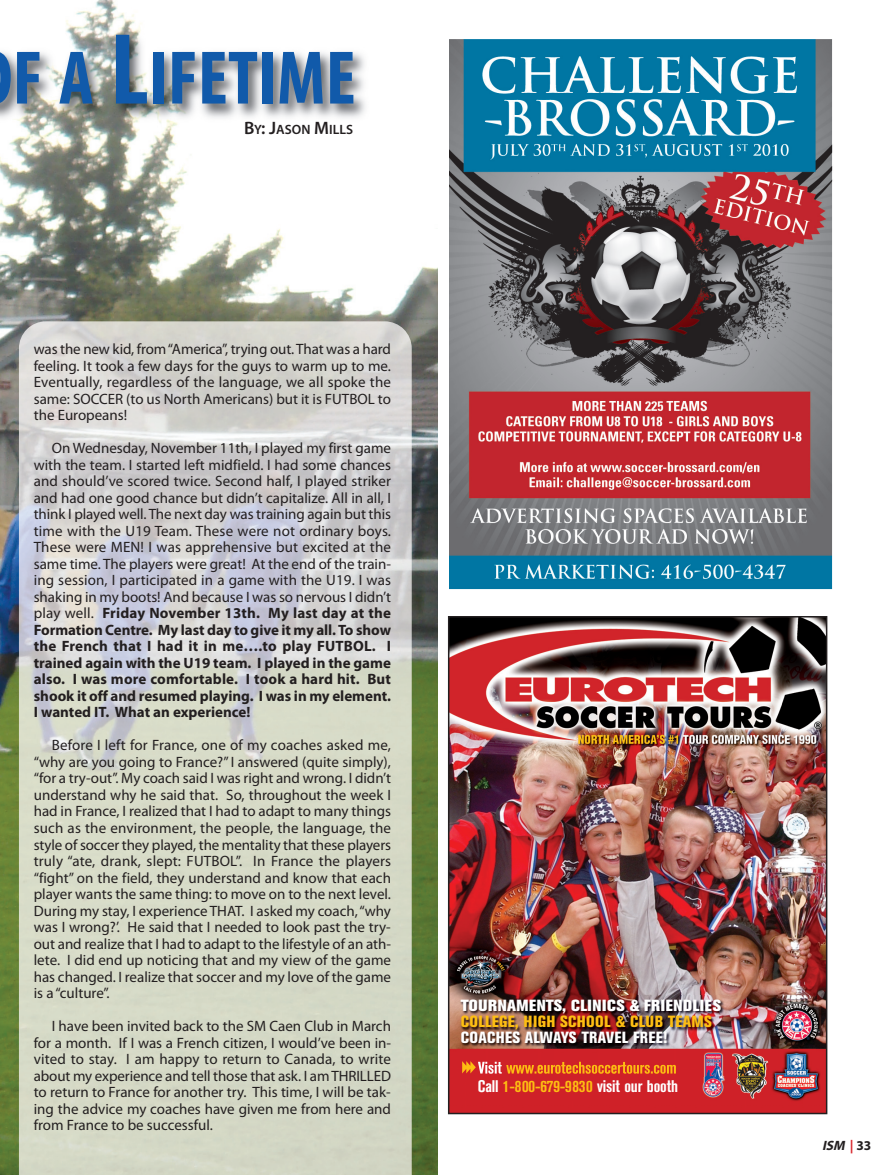
<style>
.page{position:relative;width:891px;height:1175px;background:#fff}
.page>*{position:absolute;margin:0;border:0;box-sizing:border-box;transform-origin:0 0}
.t1{font:700 condensed 76.5px "Myriad Pro";color:#115aaa}
.t2{font:700 condensed 16.65px "Akzidenz Grotesk BE";letter-spacing:-.01em;color:#fff}
.t3{font:800 16.05px "Akzidenz Grotesk BE";letter-spacing:.04em;color:#fff}
.t4{font:800 condensed 16.05px "Akzidenz Grotesk BE";letter-spacing:.02em;color:#fdbe12}
.t5{font:800 condensed 16.05px "Akzidenz Grotesk BE";letter-spacing:.02em;color:#fff}
.t6{font:15px/16.5px "Myriad Pro";color:#231f20;text-align:justify}
.t7{font:600 13.5px "Myriad Pro";color:#231f20}
.t8{font:italic 700 13.5px "Myriad";color:#231f20}
.s1{font-size:102px}
.s2{font-size:18px}
.s3{font-weight:700}
.s4{color:#fdbe12}
.s5{font-style:normal;color:#d8272d}
.s6{font-style:normal}
</style>
<div class="page">
<img style="left:0;top:0;width:438px;height:1174px">
<img style="left:0;top:13px;width:438px;height:242px">
<img style="left:451px;top:619px;width:373px;height:492px">
<img style="left:457px;top:995px;width:359px;height:81px">
<img style="left:462px;top:1061px;width:14px;height:12px">
<img style="left:478px;top:1061px;width:24px;height:12px">
<img style="left:506px;top:1061px;width:98px;height:12px">
<div style="left:448px;top:616px;width:379px;height:498px;border:2px solid #231f20"></div>
<img style="left:19px;top:321px;width:393px;height:27px">
<img style="left:449px;top:39px;width:384px;height:551px">
<h1 class="t1" style="left:13px;top:32px;width:345px">F A <span class="s1">L</span>IFETIME</h1>
<p class="t7" style="left:244px;top:121px;width:110px"><span class="s2">B</span>Y<span class="s2">: J</span>ASON <span class="s2">M</span>ILLS</p>
<p class="t6" style="left:34px;top:342px;width:359px">was the new kid, from “America”, trying out. That was a hard feeling. It took a few days for the guys to warm up to me.<br>Eventually, regardless of the language, we all spoke the same: SOCCER (to us North Americans) but it is FUTBOL to the Europeans!</p>
<p class="t6" style="left:34px;top:441px;width:359px;text-indent:18px">On Wednesday, November 11th, I played my first game with the team. I started left midfield. I had some chances and should’ve scored twice. Second half, I played striker and had one good chance but didn’t capitalize. All in all, I think I played well. The next day was training again but this time with the U19 Team. These were not ordinary boys.<br>These were MEN! I was apprehensive but excited at the same time. The players were great! At the end of the train&shy;ing session, I participated in a game with the U19. I was shaking in my boots! And because I was so nervous I didn’t play well. <span class="s3">Friday November 13th. My last day at the Formation Centre. My last day to give it my all. To show the French that I had it in me….to play FUTBOL. I trained again with the U19 team. I played in the game also. I was more comfortable. I took a hard hit. But shook it off and resumed playing. I was in my element.<br>I wanted IT. What an experience!</span></p>
<p class="t6" style="left:34px;top:738px;width:359px;text-indent:18px">Before I left for France, one of my coaches asked me, “why are you going to France?” I answered (quite simply), “for a try-out”. My coach said I was right and wrong. I didn’t understand why he said that. So, throughout the week I had in France, I realized that I had to adapt to many things such as the environment, the people, the language, the style of soccer they played, the mentality that these players truly “ate, drank, slept: FUTBOL”. In France the players “fight” on the field, they understand and know that each player wants the same thing: to move on to the next level.<br>During my stay, I experience THAT. I asked my coach, “why was I wrong?’. He said that I needed to look past the try&shy;out and realize that I had to adapt to the lifestyle of an ath&shy;lete. I did end up noticing that and my view of the game has changed. I realize that soccer and my love of the game is a “culture”.</p>
<p class="t6" style="left:34px;top:1019px;width:359px;text-indent:18px">I have been invited back to the SM Caen Club in March for a month. If I was a French citizen, I would’ve been in&shy;vited to stay. I am happy to return to Canada, to write about my experience and tell those that ask. I am THRILLED to return to France for another try. This time, I will be tak&shy;ing the advice my coaches have given me from here and from France to be successful.</p>
<p class="t3" style="left:461px;top:999px;width:262px">TOURNAMENTS, CLINICS &amp; FRIENDLIES</p>
<p class="t4" style="left:461px;top:1015px;width:253px">COLLEGE, HIGH SCHOOL &amp; CLUB TEAMS</p>
<p class="t5" style="left:461px;top:1031px;width:208px">COACHES ALWAYS TRAVEL FREE!</p>
<p class="t2" style="left:478px;top:1079px;width:202px">Call <span class="s4">1-800-679-9830</span> visit our booth</p>
<p class="t8" style="left:822px;top:1140px;width:51px">ISM <span class="s5">|</span> <span class="s6">33</span></p>
</div>
